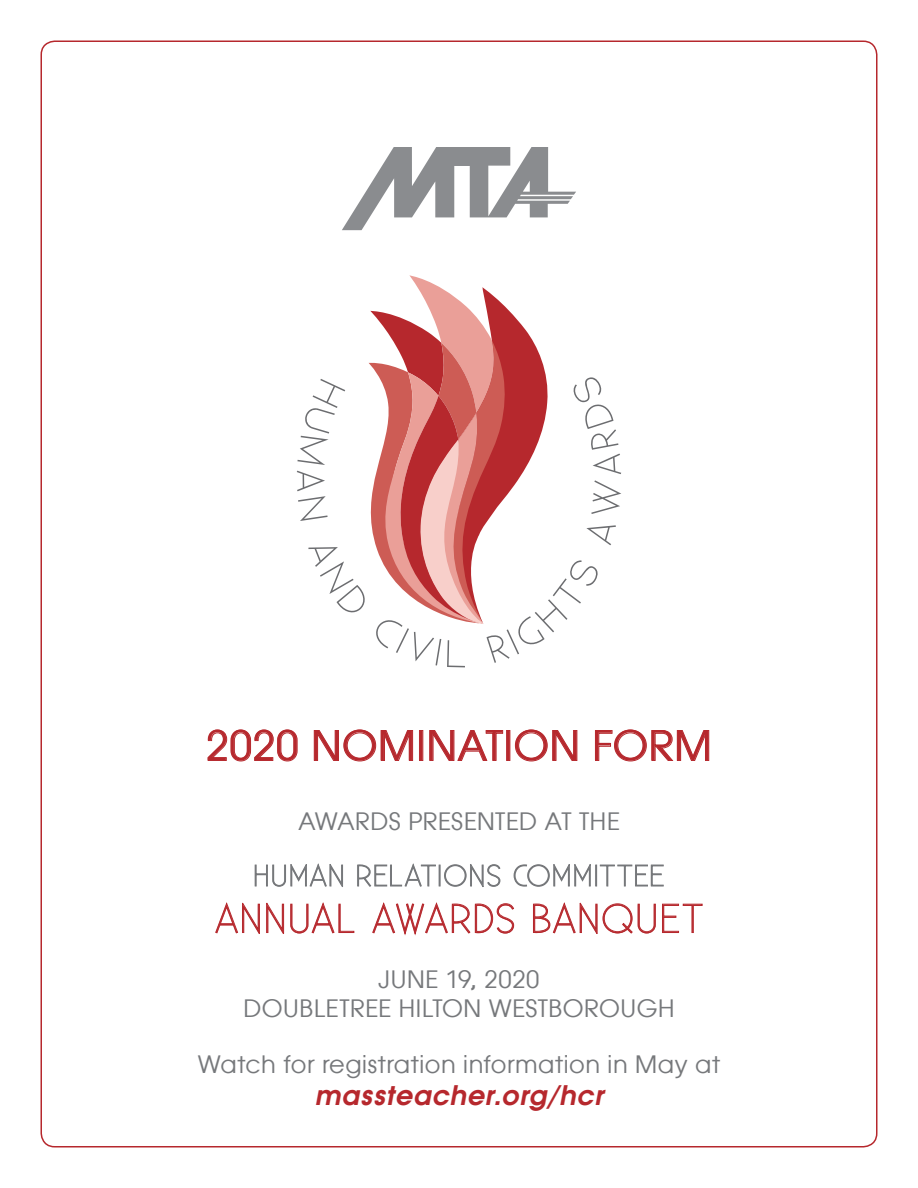
<style>
.page{position:relative;width:918px;height:1188px;background:#fff}
.page>*{position:absolute;margin:0;border:0;box-sizing:border-box;transform-origin:0 0}
.t1{font:300 40.5px "Existence";letter-spacing:.005em;color:#b6282d}
.t2{font:40.5px "Atlanta";letter-spacing:.02em;color:#b6282d}
.t3{font:italic 600 27px "Atlanta";letter-spacing:.035em;color:#b6282d}
.t4{font:24px/28.8px "Atlanta";letter-spacing:.02em;color:#76787b;text-align:center}
</style>
<div class="page">
<svg style="left:207px;top:729px;width:91px;height:33px"></svg>
<svg style="left:314px;top:729px;width:99px;height:33px"></svg>
<div style="left:419px;top:730px;width:4px;height:31px;border:1px solid #b6282d"></div>
<svg style="left:429px;top:730px;width:74px;height:31px"></svg>
<div style="left:506px;top:730px;width:4px;height:31px;border:1px solid #b6282d"></div>
<svg style="left:515px;top:729px;width:63px;height:33px"></svg>
<svg style="left:595px;top:729px;width:114px;height:33px"></svg>
<svg style="left:254px;top:863px;width:89px;height:24px"></svg>
<svg style="left:357px;top:863px;width:144px;height:24px"></svg>
<svg style="left:513px;top:864px;width:78px;height:23px"></svg>
<div style="left:595px;top:865px;width:2px;height:21px;border:1px solid #76787b"></div>
<svg style="left:600px;top:864px;width:64px;height:23px"></svg>
<svg style="left:215px;top:902px;width:45px;height:32px"></svg>
<svg style="left:266px;top:902px;width:18px;height:32px"></svg>
<svg style="left:290px;top:902px;width:65px;height:32px"></svg>
<svg style="left:372px;top:902px;width:142px;height:34px"></svg>
<svg style="left:533px;top:902px;width:123px;height:32px"></svg>
<svg style="left:662px;top:903px;width:41px;height:30px"></svg>
<svg style="left:342px;top:147px;width:234px;height:83px"></svg>
<svg style="left:369px;top:275px;width:179px;height:349px"></svg>
<p class="t2" style="left:206px;top:717px;width:507px">2020 NOMINATION FORM</p>
<p class="t4" style="left:298px;top:805px;width:323px">AWARDS PRESENTED AT THE</p>
<p class="t1" style="left:214px;top:896px;width:492px">ANNUAL AWARDS BANQUET</p>
<p class="t4" style="left:243px;top:964px;width:433px">JUNE 19, 2020<br>DOUBLETREE HILTON WESTBOROUGH</p>
<p class="t4" style="left:198px;top:1048px;width:524px">Watch for registration information in May at</p>
<p class="t3" style="left:315px;top:1076px;width:290px">massteacher.org/hcr</p>
</div>
